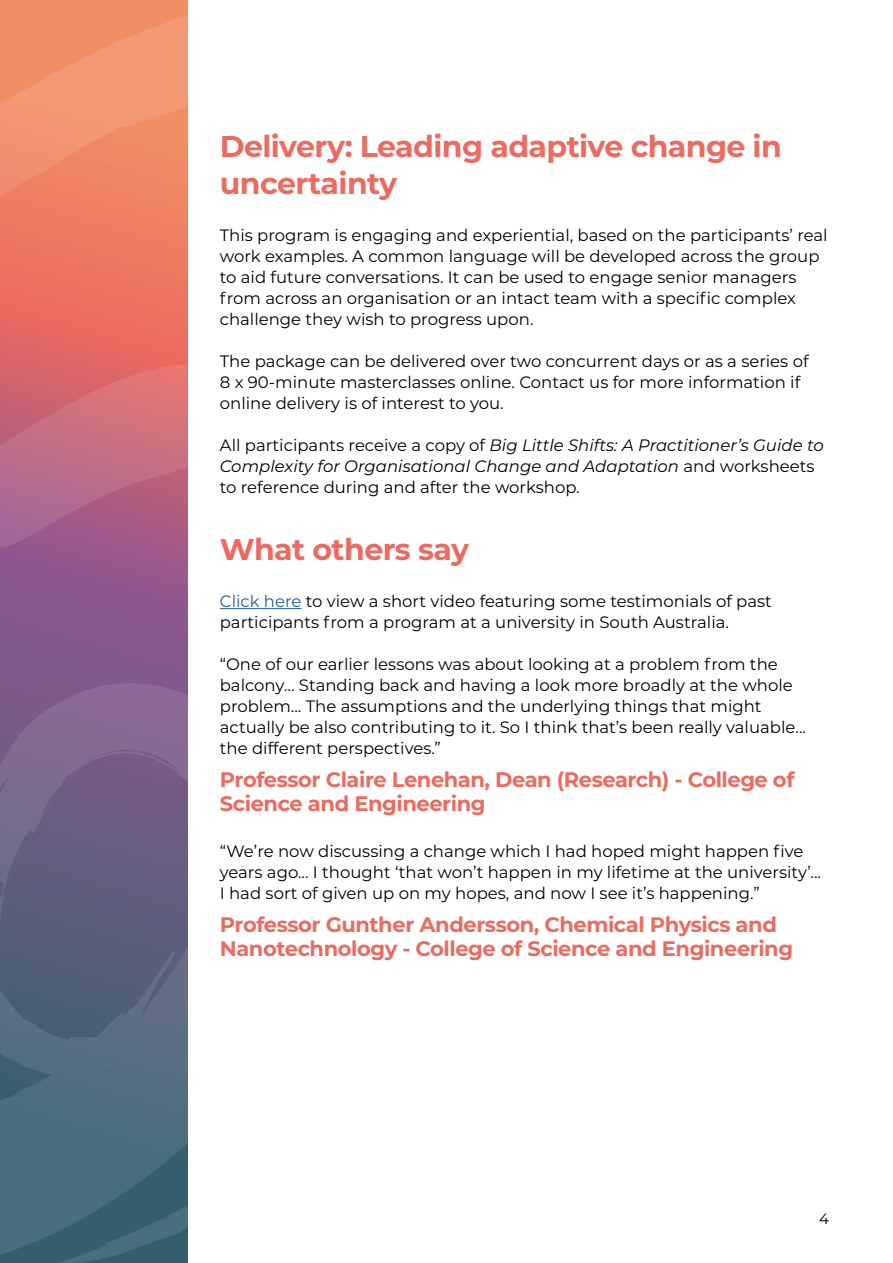
<style>
.page{position:relative;width:893px;height:1263px;background:#fff}
.page>*{position:absolute;margin:0;border:0;box-sizing:border-box;transform-origin:0 0}
.t1{font:700 30px/37.5px "Montserrat";letter-spacing:-.02em;color:#ec6a5f}
.t2{font:700 21px/24px "Montserrat";letter-spacing:-.02em;color:#ec6a5f}
.t3{font:16.5px/21px "Montserrat";color:#000}
.t4{font:italic 16.5px/21px "Montserrat";color:#000}
.t5{font:15px "Montserrat";color:#000}
.s1{font-style:normal}
.s2{color:#215e9e}
</style>
<div class="page">
<svg style="left:0;top:0;width:187px;height:1263px;background:#996c7a"></svg>
<hr style="left:220px;top:608px;width:82px;height:1px;background:#215e9e">
<h1 class="t1" style="left:220px;top:126px;width:563px">Delivery: Leading adaptive change in uncertainty</h1>
<p class="t3" style="left:220px;top:224px;width:609px">This program is engaging and experiential, based on the participants’ real work examples. A common language will be developed across the group to aid future conversations. It can be used to engage senior managers from across an organisation or an intact team with a specific complex challenge they wish to progress upon.</p>
<p class="t3" style="left:220px;top:350px;width:590px">The package can be delivered over two concurrent days or as a series of<br>8 x 90-minute masterclasses online. Contact us for more information if online delivery is of interest to you.</p>
<p class="t4" style="left:220px;top:434px;width:605px"><span class="s1">All participants receive a copy of</span> Big Little Shifts: A Practitioner’s Guide to<br>Complexity for Organisational Change and Adaptation <span class="s1">and worksheets to reference during and after the workshop.</span></p>
<h1 class="t1" style="left:220px;top:529px;width:251px">What others say</h1>
<p class="t3" style="left:220px;top:590px;width:554px"><span class="s2">Click here</span> to view a short video featuring some testimonials of past participants from a program at a university in South Australia.</p>
<p class="t3" style="left:220px;top:653px;width:588px">“One of our earlier lessons was about looking at a problem from the balcony... Standing back and having a look more broadly at the whole problem... The assumptions and the underlying things that might actually be also contributing to it. So I think that’s been really valuable... the different perspectives.”</p>
<p class="t2" style="left:220px;top:766px;width:576px">Professor Claire Lenehan, Dean (Research) - College of<br>Science and Engineering</p>
<p class="t3" style="left:220px;top:840px;width:603px">“We’re now discussing a change which I had hoped might happen five years ago... I thought ‘that won’t happen in my lifetime at the university’...<br>I had sort of given up on my hopes, and now I see it’s happening.”</p>
<p class="t2" style="left:220px;top:911px;width:575px">Professor Gunther Andersson, Chemical Physics and<br>Nanotechnology - College of Science and Engineering</p>
<p class="t5" style="left:819px;top:1208px;width:11px">4</p>
</div>
